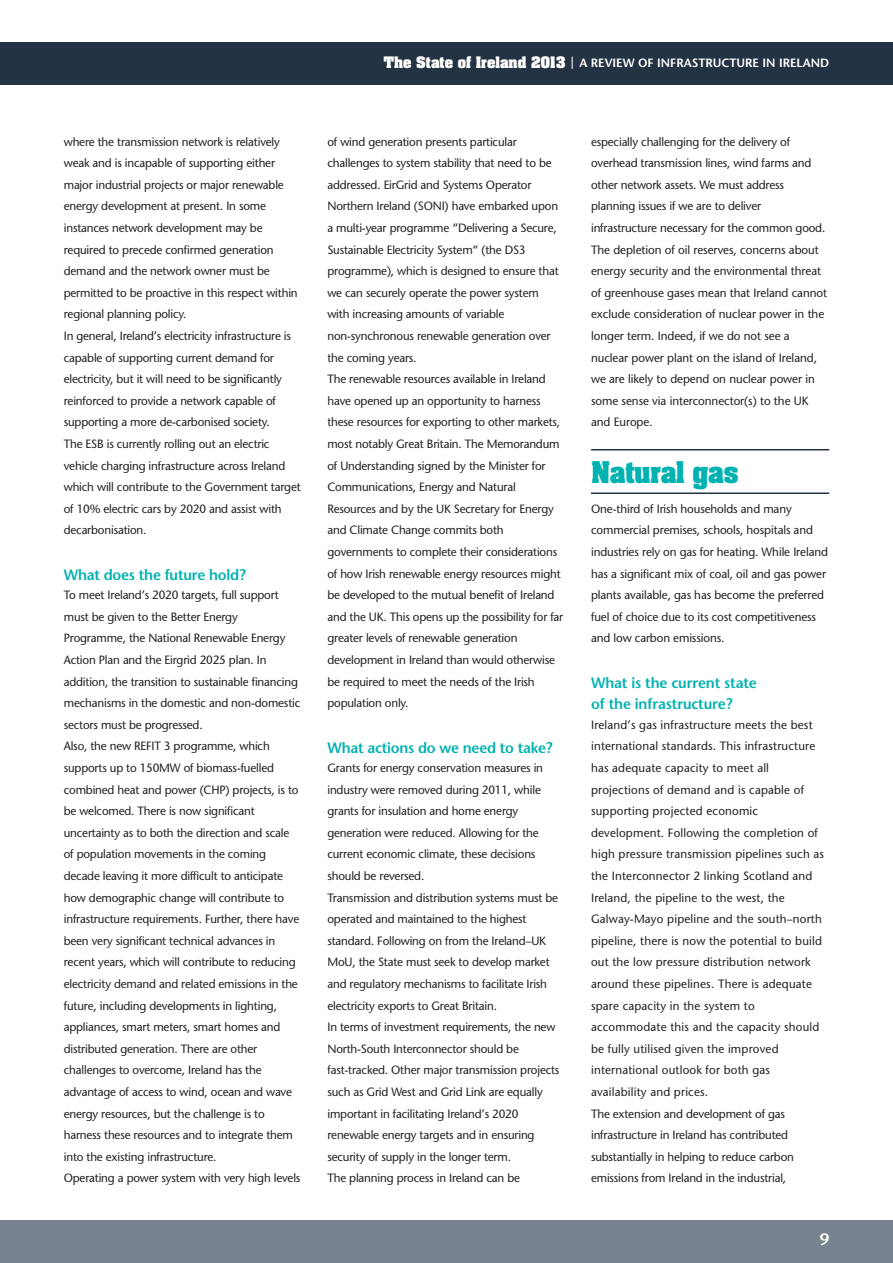
<style>
.page{position:relative;width:893px;height:1263px;background:#fff}
.page>*{position:absolute;margin:0;border:0;box-sizing:border-box;transform-origin:0 0}
.t1{font:700 25.5px "Aachen";letter-spacing:-.015em;color:#00b2b0}
.t2{font:600 16.5px "Stone Sans";color:#fff}
.t3{font:600 15px/21.6px "Stone Sans";letter-spacing:-.015em;color:#00b2b0}
.t4{font:12px/21.6px "Stone Sans";letter-spacing:-.015em;color:#231f20}
.t5{font:12px/21.6px "Stone Sans";letter-spacing:.015em;color:#231f20}
.t6{font:600 12px "Stone Sans";color:#fff}
.s1{font-family:"Aachen";font-weight:700;font-size:13.5px}
.s2{font-family:"Lucida Grande";font-weight:400;font-size:13.5px}
</style>
<div class="page">
<div style="left:0;top:1220px;width:893px;height:43px;background:#79828f"></div>
<div style="left:0;top:43px;width:893px;height:42px;background:#233343"></div>
<hr style="left:591px;top:492px;width:238px;height:2px;background:#233343">
<hr style="left:591px;top:449px;width:238px;height:1px;background:#233343">
<p class="t6" style="left:384px;top:58px;width:447px"><span class="s1">The State of Ireland 2013</span> <span class="s2">|</span> A REVIEW OF INFRASTRUCTURE IN IRELAND</p>
<p class="t4" style="left:64px;top:132px;width:238px">where the transmission network is relatively weak and is incapable of supporting either major industrial projects or major renewable energy development at present. In some instances network development may be required to precede confirmed generation demand and the network owner must be permitted to be proactive in this respect within regional planning policy.<br>In general, Ireland’s electricity infrastructure is capable of supporting current demand for electricity, but it will need to be significantly reinforced to provide a network capable of supporting a more de-carbonised society.<br>The ESB is currently rolling out an electric vehicle charging infrastructure across Ireland which will contribute to the Government target of 10% electric cars by 2020 and assist with decarbonisation.</p>
<p class="t3" style="left:64px;top:565px;width:183px">What does the future hold?</p>
<p class="t4" style="left:64px;top:585px;width:238px">To meet Ireland’s 2020 targets, full support must be given to the Better Energy Programme, the National Renewable Energy Action Plan and the Eirgrid 2025 plan. In addition, the transition to sustainable financing mechanisms in the domestic and non-domestic sectors must be progressed.<br>Also, the new REFIT 3 programme, which supports up to 150MW of biomass-fuelled combined heat and power (CHP) projects, is to be welcomed. There is now significant uncertainty as to both the direction and scale of population movements in the coming decade leaving it more difficult to anticipate how demographic change will contribute to infrastructure requirements. Further, there have been very significant technical advances in recent years, which will contribute to reducing electricity demand and related emissions in the future, including developments in lighting, appliances, smart meters, smart homes and distributed generation. There are other challenges to overcome, Ireland has the advantage of access to wind, ocean and wave energy resources, but the challenge is to harness these resources and to integrate them into the existing infrastructure.<br>Operating a power system with very high levels</p>
<p class="t4" style="left:327px;top:132px;width:237px">of wind generation presents particular challenges to system stability that need to be addressed. EirGrid and Systems Operator Northern Ireland (SONI) have embarked upon a multi-year programme “Delivering a Secure, Sustainable Electricity System“ (the DS3 programme), which is designed to ensure that we can securely operate the power system with increasing amounts of variable non-synchronous renewable generation over the coming years.<br>The renewable resources available in Ireland have opened up an opportunity to harness these resources for exporting to other markets, most notably Great Britain. The Memorandum of Understanding signed by the Minister for Communications, Energy and Natural Resources and by the UK Secretary for Energy and Climate Change commits both governments to complete their considerations of how Irish renewable energy resources might be developed to the mutual benefit of Ireland and the UK. This opens up the possibility for far greater levels of renewable generation development in Ireland than would otherwise be required to meet the needs of the Irish population only.</p>
<p class="t3" style="left:327px;top:738px;width:227px">What actions do we need to take?</p>
<p class="t4" style="left:327px;top:758px;width:234px">Grants for energy conservation measures in industry were removed during 2011, while grants for insulation and home energy generation were reduced. Allowing for the current economic climate, these decisions should be reversed.<br>Transmission and distribution systems must be operated and maintained to the highest standard. Following on from the Ireland–UK MoU, the State must seek to develop market and regulatory mechanisms to facilitate Irish electricity exports to Great Britain.<br>In terms of investment requirements, the new North-South Interconnector should be fast-tracked. Other major transmission projects such as Grid West and Grid Link are equally important in facilitating Ireland’s 2020 renewable energy targets and in ensuring security of supply in the longer term.<br>The planning process in Ireland can be</p>
<p class="t4" style="left:591px;top:132px;width:238px">especially challenging for the delivery of overhead transmission lines, wind farms and other network assets. We must address planning issues if we are to deliver infrastructure necessary for the common good.<br>The depletion of oil reserves, concerns about energy security and the environmental threat of greenhouse gases mean that Ireland cannot exclude consideration of nuclear power in the longer term. Indeed, if we do not see a nuclear power plant on the island of Ireland, we are likely to depend on nuclear power in some sense via interconnector(s) to the UK and Europe.</p>
<h1 class="t1" style="left:591px;top:461px;width:149px">Natural gas</h1>
<p class="t4" style="left:591px;top:499px;width:238px">One-third of Irish households and many commercial premises, schools, hospitals and industries rely on gas for heating. While Ireland has a significant mix of coal, oil and gas power plants available, gas has become the preferred fuel of choice due to its cost competitiveness and low carbon emissions.</p>
<p class="t3" style="left:591px;top:673px;width:167px">What is the current state of the infrastructure?</p>
<p class="t5" style="left:591px;top:715px;width:235px">Ireland’s gas infrastructure meets the best international standards. This infrastructure has adequate capacity to meet all projections of demand and is capable of supporting projected economic development. Following the completion of high pressure transmission pipelines such as the Interconnector 2 linking Scotland and Ireland, the pipeline to the west, the Galway-Mayo pipeline and the south–north pipeline, there is now the potential to build out the low pressure distribution network around these pipelines. There is adequate spare capacity in the system to accommodate this and the capacity should be fully utilised given the improved international outlook for both gas availability and prices.<br>The extension and development of gas infrastructure in Ireland has contributed substantially in helping to reduce carbon emissions from Ireland in the industrial,</p>
<h2 class="t2" style="left:820px;top:1233px;width:11px">9</h2>
</div>
